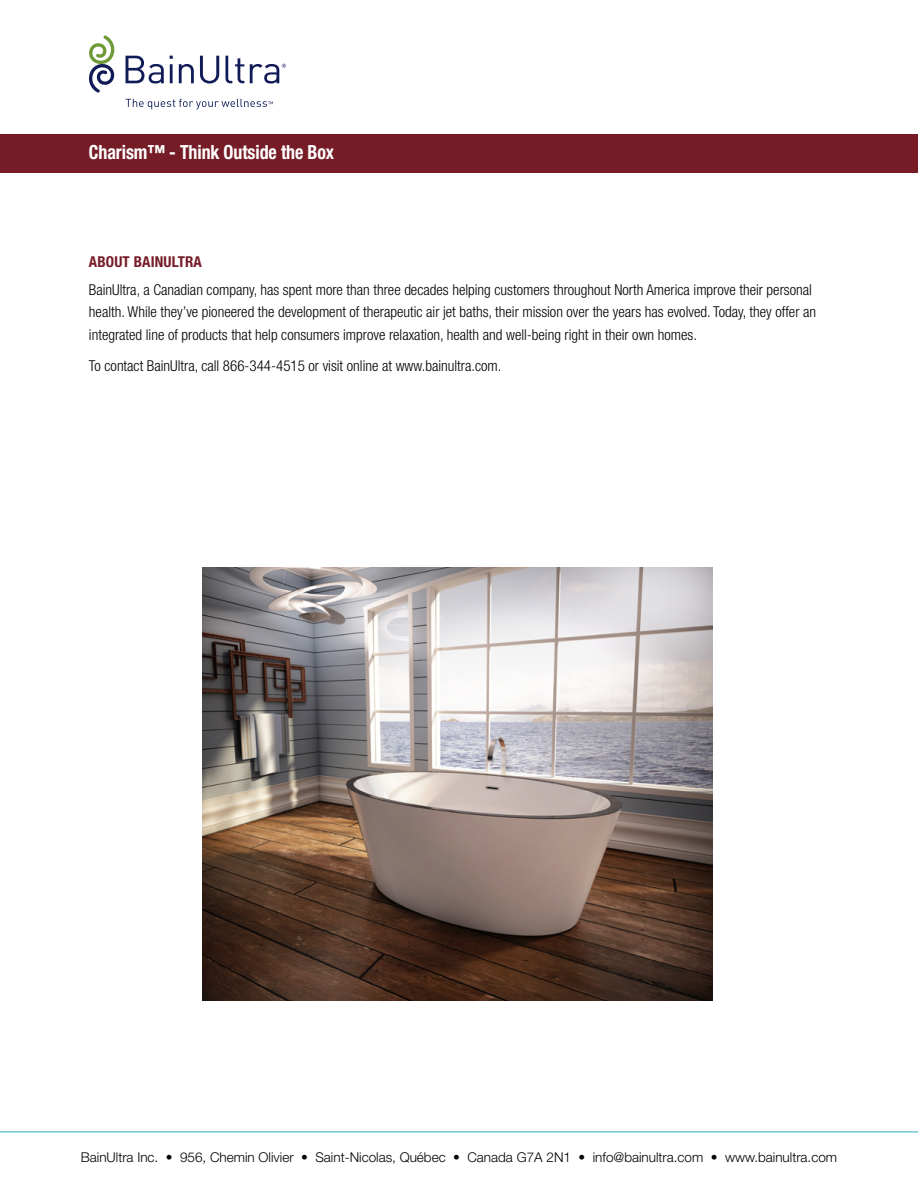
<style>
.page{position:relative;width:918px;height:1188px;background:#fff}
.page>*{position:absolute;margin:0;border:0;box-sizing:border-box;transform-origin:0 0}
.t1{font:700 condensed 19.5px "Helvetica Neue LT Std";letter-spacing:-.005em;color:#fff;scale:.92 1}
.t2{font:300 condensed 15px/22.5px "Helvetica Neue LT Std";color:#000}
.t3{font:700 condensed 15px "Helvetica Neue LT Std";letter-spacing:.01em;color:#761c27}
.t4{font:300 13.5px "Helvetica Neue LT Std";color:#000}
</style>
<div class="page">
<div style="left:0;top:134px;width:918px;height:39px;background:#761c27"></div>
<svg style="left:89px;top:35px;width:26px;height:58px"></svg>
<svg style="left:126px;top:56px;width:38px;height:28px"></svg>
<hr style="left:170px;top:64px;width:3px;height:19px;background:#111b57">
<svg style="left:179px;top:64px;width:15px;height:19px"></svg>
<svg style="left:200px;top:56px;width:19px;height:28px"></svg>
<svg style="left:225px;top:56px;width:19px;height:27px"></svg>
<svg style="left:250px;top:64px;width:36px;height:20px"></svg>
<svg style="left:126px;top:99px;width:147px;height:10px"></svg>
<hr style="left:0;top:1131px;width:918px;height:2px;background:#72cbd8">
<img style="left:203px;top:567px;width:510px;height:433px">
<h1 class="t1" style="left:89px;top:140px;width:268px">Charism™ - Think Outside the Box</h1>
<p class="t3" style="left:89px;top:253px;width:114px">ABOUT BAINULTRA</p>
<p class="t2" style="left:89px;top:278px;width:729px">BainUltra, a Canadian company, has spent more than three decades helping customers throughout North America improve their personal health. While they’ve pioneered the development of therapeutic air jet baths, their mission over the years has evolved. Today, they offer an integrated line of products that help consumers improve relaxation, health and well-being right in their own homes.</p>
<p class="t2" style="left:89px;top:354px;width:414px">To contact BainUltra, call 866-344-4515 or visit online at www.bainultra.com.</p>
<p class="t4" style="left:81px;top:1149px;width:758px">BainUltra Inc. • 956, Chemin Olivier • Saint-Nicolas, Québec • Canada G7A 2N1 • info@bainultra.com • www.bainultra.com</p>
</div>
